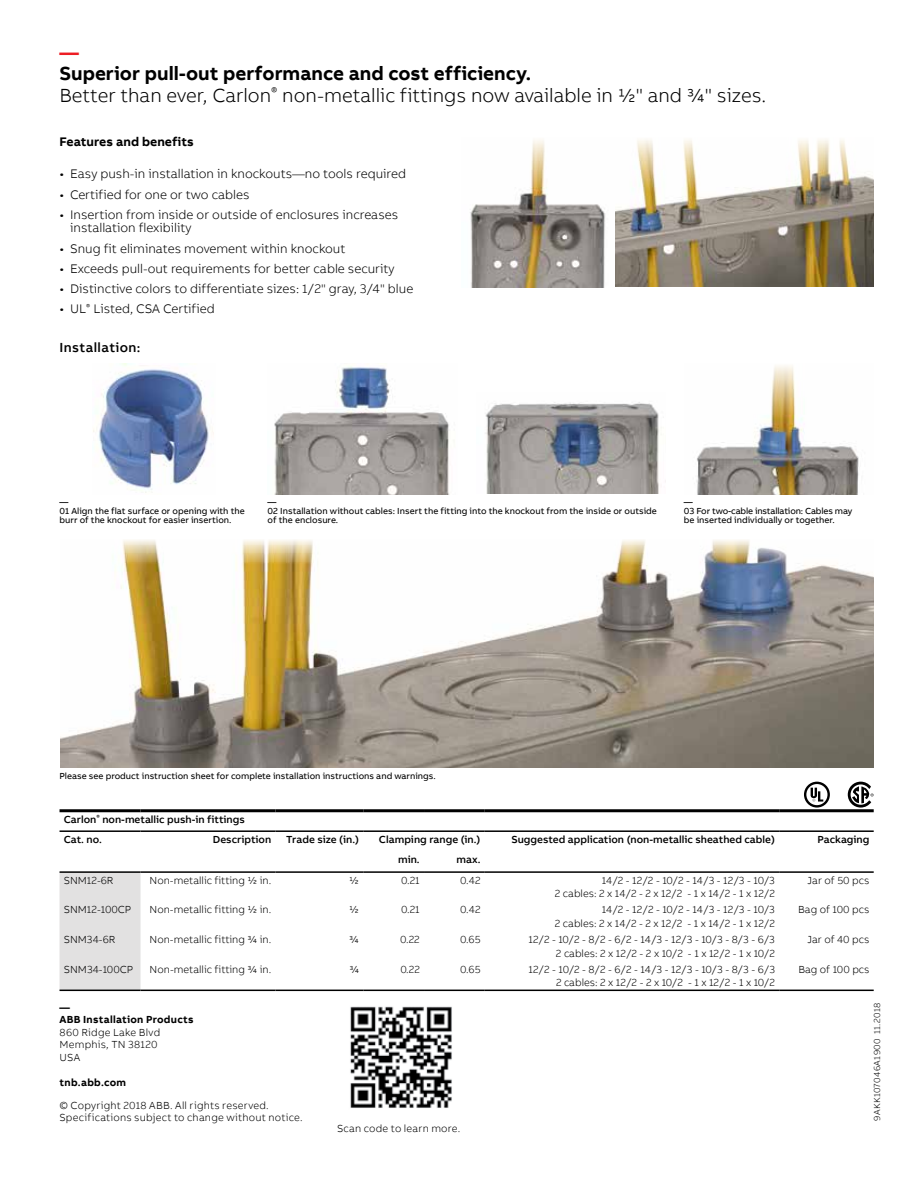
<style>
.page{position:relative;width:918px;height:1188px;background:#fff}
.page>*{position:absolute;margin:0;border:0;box-sizing:border-box;transform-origin:0 0}
.t1{font:300 19.5px/21.6px "AB Bvoice";color:#000}
.t2{font:700 19.5px "AB Bvoice";color:#ed1d24}
.t3{font:500 13.5px "AB Bvoice";letter-spacing:.03em;color:#000}
.t4{font:300 12.75px/13.5px "AB Bvoice";color:#000}
.t5{font:700 12.75px "AB Bvoice";color:#000}
.t6{font:300 10.5px/13.5px "AB Bvoice";color:#000;text-align:right}
.t7{font:500 10.5px/20.4px "AB Bvoice";color:#000}
.t8{font:300 10.5px/12.6px "AB Bvoice";letter-spacing:.02em;color:#000}
.t9{font:700 10.5px/12.6px "AB Bvoice";letter-spacing:.025em;color:#000}
.t10{font:9px/9px "AB Bvoice";color:#000}
.t11{font:300 9px "AB Bvoice";letter-spacing:.04em;color:#000}
.s1{font-weight:700}
</style>
<div class="page">
<div style="left:60px;top:873px;width:81px;height:117px;background:#e2e1e1"></div>
<hr style="left:60px;top:990px;width:81px;height:1px;background:#000">
<hr style="left:141px;top:990px;width:135px;height:1px;background:#000">
<hr style="left:276px;top:990px;width:87px;height:1px;background:#000">
<hr style="left:363px;top:990px;width:61px;height:1px;background:#000">
<hr style="left:424px;top:990px;width:61px;height:1px;background:#000">
<hr style="left:485px;top:990px;width:294px;height:1px;background:#000">
<hr style="left:779px;top:990px;width:95px;height:1px;background:#000">
<hr style="left:60px;top:830px;width:81px;height:2px;background:#000">
<hr style="left:141px;top:830px;width:135px;height:2px;background:#000">
<hr style="left:276px;top:830px;width:87px;height:2px;background:#000">
<hr style="left:363px;top:830px;width:61px;height:2px;background:#000">
<hr style="left:424px;top:830px;width:61px;height:2px;background:#000">
<hr style="left:485px;top:830px;width:294px;height:2px;background:#000">
<hr style="left:779px;top:830px;width:95px;height:2px;background:#000">
<hr style="left:60px;top:809px;width:81px;height:3px;background:#000">
<hr style="left:141px;top:809px;width:135px;height:3px;background:#000">
<hr style="left:276px;top:809px;width:87px;height:3px;background:#000">
<hr style="left:363px;top:809px;width:61px;height:3px;background:#000">
<hr style="left:424px;top:809px;width:61px;height:3px;background:#000">
<hr style="left:485px;top:809px;width:294px;height:3px;background:#000">
<hr style="left:779px;top:809px;width:95px;height:3px;background:#000">
<hr style="left:60px;top:871px;width:81px;height:2px;background:#000">
<hr style="left:141px;top:871px;width:135px;height:2px;background:#000">
<hr style="left:276px;top:871px;width:87px;height:2px;background:#000">
<hr style="left:485px;top:871px;width:294px;height:2px;background:#000">
<hr style="left:779px;top:871px;width:95px;height:2px;background:#000">
<hr style="left:363px;top:871px;width:61px;height:2px;background:#000">
<hr style="left:424px;top:871px;width:61px;height:2px;background:#000">
<img style="left:470px;top:139px;width:403px;height:148px">
<img style="left:93px;top:363px;width:121px;height:130px">
<img style="left:274px;top:367px;width:176px;height:128px">
<img style="left:485px;top:402px;width:177px;height:92px">
<img style="left:696px;top:366px;width:163px;height:128px">
<img style="left:61px;top:540px;width:812px;height:228px">
<img style="left:350px;top:1006px;width:102px;height:102px">
<svg style="left:848px;top:782px;width:26px;height:26px"></svg>
<svg style="left:804px;top:782px;width:26px;height:26px"></svg>
<h1 class="t2" style="left:60px;top:40px;width:21px">—</h1>
<h1 class="t1" style="left:60px;top:63px;width:708px"><span class="s1">Superior pull-out performance and cost efficiency.<br></span>Better than ever, Carlon<sup>®</sup> non-metallic fittings now available in 1/2" and 3/4" sizes.</h1>
<p class="t5" style="left:60px;top:134px;width:136px">Features and benefits</p>
<p class="t4" style="left:60px;top:167px;width:348px">• Easy push-in installation in knockouts—no tools required</p>
<p class="t4" style="left:60px;top:188px;width:192px">• Certified for one or two cables</p>
<p class="t4" style="left:70px;top:208px;width:330px;text-indent:-11px">• Insertion from inside or outside of enclosures increases installation flexibility</p>
<p class="t4" style="left:60px;top:242px;width:287px">• Snug fit eliminates movement within knockout</p>
<p class="t4" style="left:60px;top:262px;width:337px">• Exceeds pull-out requirements for better cable security</p>
<p class="t4" style="left:60px;top:282px;width:355px">• Distinctive colors to differentiate sizes: 1/2" gray, 3/4" blue</p>
<p class="t4" style="left:60px;top:302px;width:157px">• UL<sup>®</sup> Listed, CSA Certified</p>
<p class="t3" style="left:60px;top:339px;width:82px">Installation:</p>
<p class="t10" style="left:60px;top:497px;width:187px">—<br>01 Align the flat surface or opening with the burr of the knockout for easier insertion.</p>
<p class="t10" style="left:268px;top:497px;width:391px">—<br>02 Installation without cables: Insert the fitting into the knockout from the inside or outside of the enclosure.</p>
<p class="t10" style="left:684px;top:497px;width:170px">—<br>03 For two-cable installation: Cables may be inserted individually or together.</p>
<p class="t10" style="left:60px;top:771px;width:378px">Please see product instruction sheet for complete installation instructions and warnings.</p>
<p class="t7" style="left:64px;top:809px;width:183px">Carlon<sup>®</sup> non-metallic push-in fittings<br>Cat. no.</p>
<p class="t7" style="left:213px;top:829px;width:60px">Description</p>
<p class="t7" style="left:286px;top:829px;width:75px">Trade size (in.)</p>
<p class="t7" style="left:379px;top:829px;width:103px">Clamping range (in.)</p>
<p class="t7" style="left:511px;top:829px;width:265px">Suggested application (non-metallic sheathed cable)</p>
<p class="t7" style="left:818px;top:829px;width:53px">Packaging</p>
<p class="t7" style="left:398px;top:850px;width:23px">min.</p>
<p class="t7" style="left:456px;top:850px;width:26px">max.</p>
<p class="t6" style="left:64px;top:874px;width:51px">SNM12-6R</p>
<p class="t6" style="left:150px;top:874px;width:123px">Non-metallic fitting ½ in.</p>
<p class="t6" style="left:349px;top:874px;width:11px">½</p>
<p class="t6" style="left:401px;top:874px;width:20px">0.21</p>
<p class="t6" style="left:460px;top:874px;width:22px">0.42</p>
<p class="t6" style="left:555px;top:874px;width:222px">14/2 - 12/2 - 10/2 - 14/3 - 12/3 - 10/3<br>2 cables: 2 x 14/2 - 2 x 12/2 - 1 x 14/2 - 1 x 12/2</p>
<p class="t6" style="left:808px;top:874px;width:63px">Jar of 50 pcs</p>
<p class="t6" style="left:64px;top:903px;width:69px">SNM12-100CP</p>
<p class="t6" style="left:150px;top:903px;width:123px">Non-metallic fitting ½ in.</p>
<p class="t6" style="left:349px;top:903px;width:11px">½</p>
<p class="t6" style="left:401px;top:903px;width:20px">0.21</p>
<p class="t6" style="left:460px;top:903px;width:22px">0.42</p>
<p class="t6" style="left:555px;top:903px;width:222px">14/2 - 12/2 - 10/2 - 14/3 - 12/3 - 10/3<br>2 cables: 2 x 14/2 - 2 x 12/2 - 1 x 14/2 - 1 x 12/2</p>
<p class="t6" style="left:798px;top:903px;width:73px">Bag of 100 pcs</p>
<p class="t6" style="left:64px;top:933px;width:53px">SNM34-6R</p>
<p class="t6" style="left:150px;top:933px;width:123px">Non-metallic fitting ¾ in.</p>
<p class="t6" style="left:349px;top:933px;width:11px">¾</p>
<p class="t6" style="left:400px;top:933px;width:21px">0.22</p>
<p class="t6" style="left:460px;top:933px;width:22px">0.65</p>
<p class="t6" style="left:528px;top:933px;width:248px">12/2 - 10/2 - 8/2 - 6/2 - 14/3 - 12/3 - 10/3 - 8/3 - 6/3<br>2 cables: 2 x 12/2 - 2 x 10/2 - 1 x 12/2 - 1 x 10/2</p>
<p class="t6" style="left:807px;top:933px;width:64px">Jar of 40 pcs</p>
<p class="t6" style="left:64px;top:962px;width:71px">SNM34-100CP</p>
<p class="t6" style="left:150px;top:962px;width:123px">Non-metallic fitting ¾ in.</p>
<p class="t6" style="left:349px;top:962px;width:11px">¾</p>
<p class="t6" style="left:400px;top:962px;width:21px">0.22</p>
<p class="t6" style="left:460px;top:962px;width:22px">0.65</p>
<p class="t6" style="left:528px;top:962px;width:248px">12/2 - 10/2 - 8/2 - 6/2 - 14/3 - 12/3 - 10/3 - 8/3 - 6/3<br>2 cables: 2 x 12/2 - 2 x 10/2 - 1 x 12/2 - 1 x 10/2</p>
<p class="t6" style="left:798px;top:962px;width:73px">Bag of 100 pcs</p>
<p class="t9" style="left:60px;top:1001px;width:136px">—<br>ABB Installation Products</p>
<p class="t8" style="left:60px;top:1026px;width:102px">860 Ridge Lake Blvd<br>Memphis, TN 38120<br>USA</p>
<p class="t9" style="left:60px;top:1076px;width:68px">tnb.abb.com</p>
<p class="t8" style="left:60px;top:1099px;width:245px;line-height:12px">© Copyright 2018 ABB. All rights reserved.<br>Specifications subject to change without notice.</p>
<p class="t8" style="left:337px;top:1122px;width:125px">Scan code to learn more.</p>
<p class="t11" style="left:872px;top:1121px;width:120px;rotate:-90deg">9AKK107046A1900 11.2018</p>
</div>
